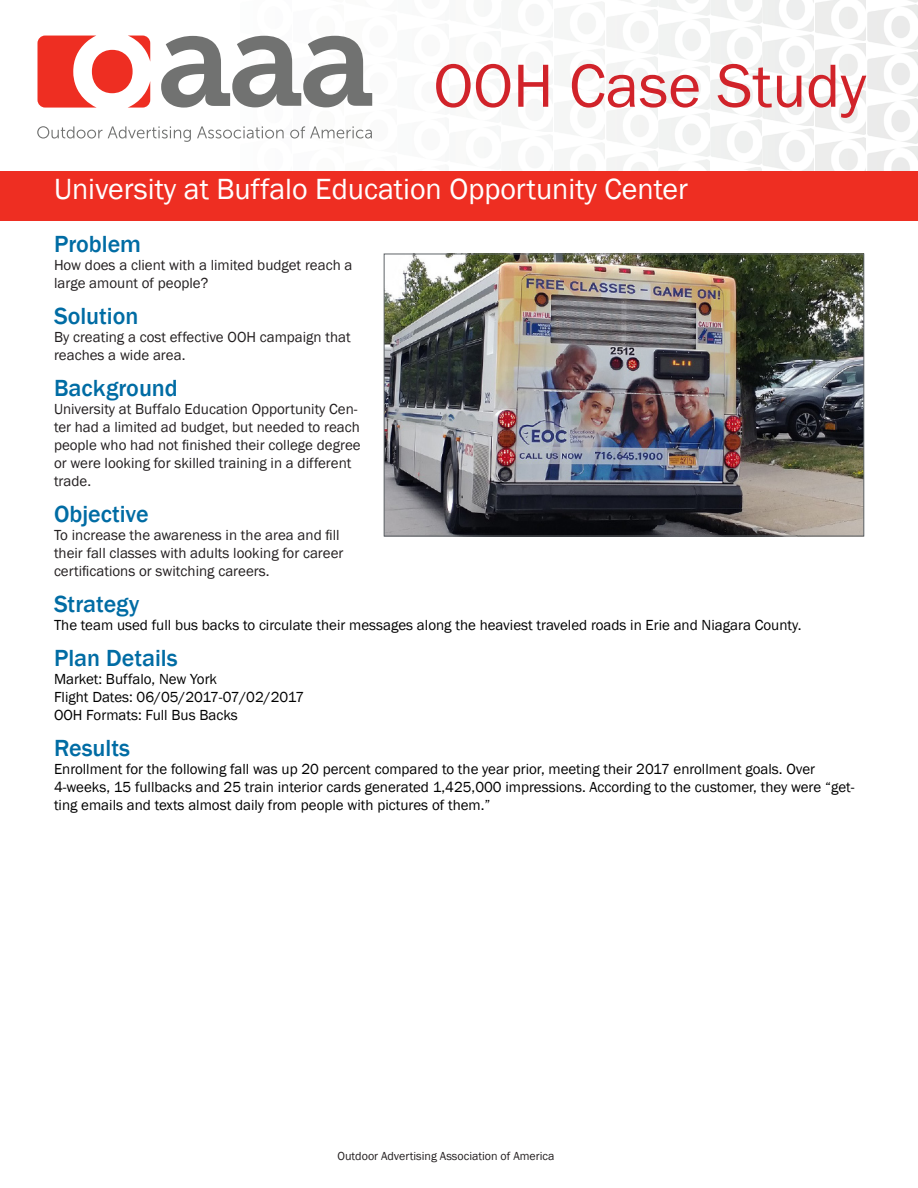
<style>
.page{position:relative;width:918px;height:1188px;background:#fff}
.page>*{position:absolute;margin:0;border:0;box-sizing:border-box;transform-origin:0 0}
.t1{font:63px "Franklin Gothic";color:#d1232a}
.t2{font:30px "Franklin Gothic";color:#fff}
.t3{font:500 24px "Franklin Gothic";color:#006ca4}
.t4{font:15px/18px "Franklin Gothic";color:#000}
.t5{font:15px/18px "Franklin Gothic";color:#231f20}
.t6{font:12px "Franklin Gothic";color:#231f20}
</style>
<div class="page">
<img style="left:815px;top:43px;width:51px;height:44px">
<img style="left:815px;top:0;width:51px;height:40px">
<img style="left:372px;top:93px;width:1px;height:13px">
<img style="left:815px;top:137px;width:51px;height:34px">
<img style="left:867px;top:5px;width:51px;height:44px">
<img style="left:907px;top:0;width:11px;height:2px">
<img style="left:867px;top:52px;width:51px;height:44px">
<img style="left:867px;top:99px;width:51px;height:44px">
<img style="left:867px;top:146px;width:51px;height:25px">
<svg style="left:37px;top:126px;width:154px;height:16px"></svg>
<svg style="left:197px;top:126px;width:87px;height:13px"></svg>
<svg style="left:290px;top:126px;width:82px;height:13px"></svg>
<svg style="left:38px;top:36px;width:112px;height:72px"></svg>
<svg style="left:161px;top:36px;width:211px;height:72px"></svg>
<div style="left:0;top:171px;width:918px;height:50px;background:#ee2e22"></div>
<img style="left:386px;top:256px;width:476px;height:278px">
<div style="left:384px;top:254px;width:480px;height:282px;border:1px solid #5e6367"></div>
<p class="t1" style="left:434px;top:47px;width:434px">OOH Case Study</p>
<p class="t2" style="left:54px;top:170px;width:636px">University at Buffalo Education Opportunity Center</p>
<p class="t3" style="left:54px;top:229px;width:89px">Problem</p>
<p class="t5" style="left:54px;top:257px;width:300px">How does a client with a limited budget reach a large amount of people?</p>
<p class="t3" style="left:54px;top:301px;width:86px">Solution</p>
<p class="t5" style="left:54px;top:329px;width:298px">By creating a cost effective OOH campaign that reaches a wide area.</p>
<p class="t3" style="left:54px;top:373px;width:125px">Background</p>
<p class="t5" style="left:54px;top:401px;width:308px">University at Buffalo Education Opportunity Cen&shy;ter had a limited ad budget, but needed to reach people who had not finished their college degree or were looking for skilled training in a different trade.</p>
<p class="t3" style="left:54px;top:499px;width:96px">Objective</p>
<p class="t5" style="left:54px;top:527px;width:291px">To increase the awareness in the area and fill their fall classes with adults looking for career certifications or switching careers.</p>
<p class="t3" style="left:54px;top:589px;width:87px">Strategy</p>
<p class="t4" style="left:54px;top:617px;width:749px">The team used full bus backs to circulate their messages along the heaviest traveled roads in Erie and Niagara County.</p>
<p class="t3" style="left:54px;top:643px;width:125px">Plan Details</p>
<p class="t4" style="left:54px;top:671px;width:165px">Market: Buffalo, New York</p>
<p class="t4" style="left:54px;top:689px;width:252px">Flight Dates: 06/05/2017-07/02/2017</p>
<p class="t4" style="left:54px;top:707px;width:185px">OOH Formats: Full Bus Backs</p>
<p class="t3" style="left:54px;top:733px;width:78px">Results</p>
<p class="t4" style="left:54px;top:761px;width:802px">Enrollment for the following fall was up 20 percent compared to the year prior, meeting their 2017 enrollment goals. Over<br>4-weeks, 15 fullbacks and 25 train interior cards generated 1,425,000 impressions. According to the customer, they were “get&shy;ting emails and texts almost daily from people with pictures of them.”</p>
<p class="t6" style="left:338px;top:1148px;width:219px">Outdoor Advertising Association of America</p>
</div>
